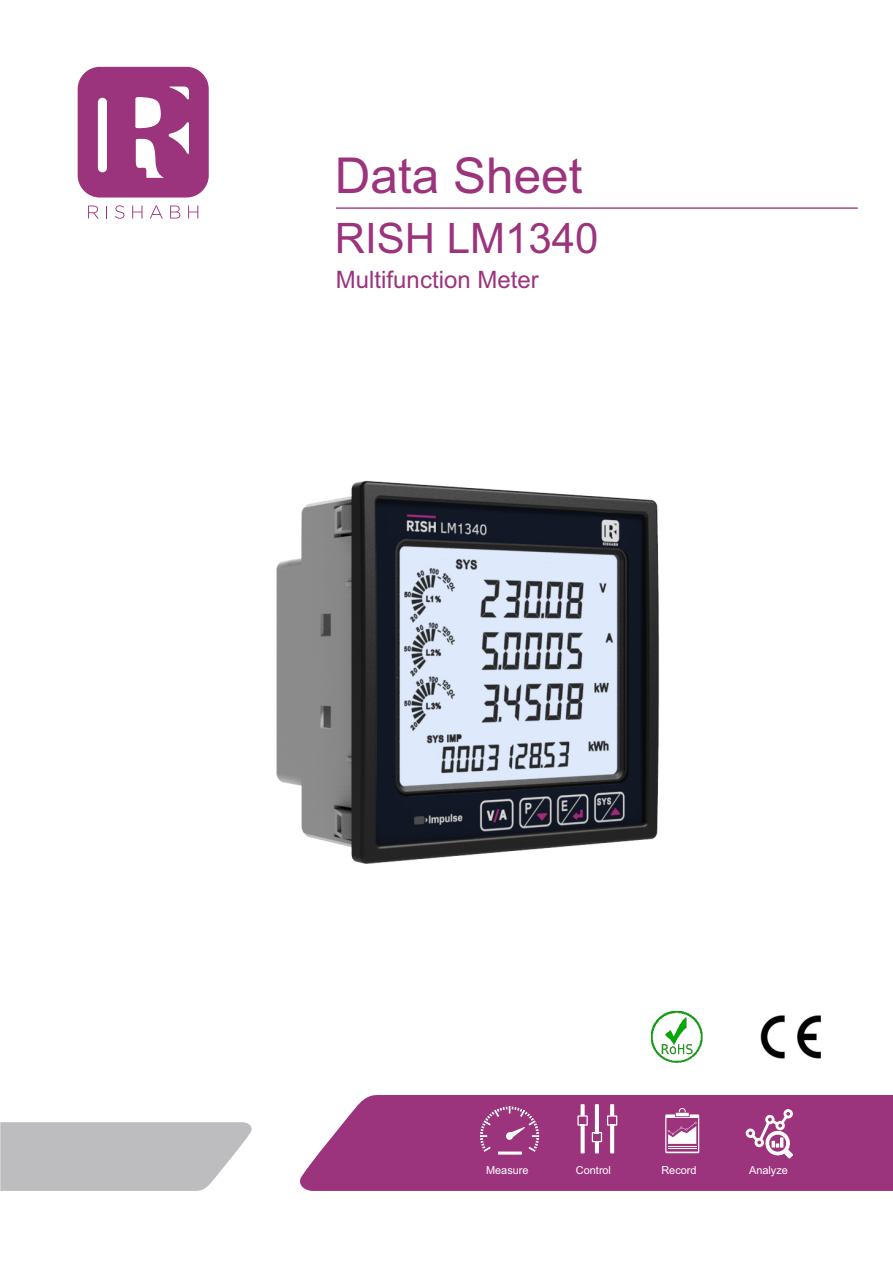
<style>
.page{position:relative;width:893px;height:1263px;background:#fff}
.page>*{position:absolute;margin:0;border:0;box-sizing:border-box;transform-origin:0 0}
.t1{font:49.5px "Arial";color:#9c337d}
.t2{font:42px "Arial";color:#9c337d}
.t3{font:24px "Arial";color:#9c337d}
.t4{font:10.95px "Arial";color:#fff}
</style>
<div class="page">
<svg style="left:78px;top:67px;width:131px;height:130px"></svg>
<svg style="left:88px;top:206px;width:11px;height:12px"></svg>
<svg style="left:106px;top:206px;width:1px;height:12px"></svg>
<svg style="left:115px;top:205px;width:9px;height:14px"></svg>
<svg style="left:132px;top:206px;width:10px;height:12px"></svg>
<svg style="left:150px;top:205px;width:13px;height:13px"></svg>
<svg style="left:170px;top:206px;width:10px;height:12px"></svg>
<svg style="left:188px;top:206px;width:10px;height:12px"></svg>
<svg style="left:300px;top:1095px;width:593px;height:96px;background:#a13e84"></svg>
<svg style="left:0;top:1122px;width:252px;height:69px;background:#c2c2c4"></svg>
<svg style="left:665px;top:1108px;width:34px;height:45px"></svg>
<svg style="left:746px;top:1109px;width:47px;height:49px"></svg>
<svg style="left:577px;top:1104px;width:40px;height:49px"></svg>
<hr style="left:498px;top:1151px;width:24px;height:3px;background:#fff">
<svg style="left:480px;top:1106px;width:59px;height:46px;background:#a84d8d"></svg>
<hr style="left:336px;top:207px;width:522px;height:2px;background:#9c337d">
<img style="left:276px;top:480px;width:384px;height:384px">
<img style="left:651px;top:1011px;width:51px;height:51px">
<img style="left:760px;top:1015px;width:61px;height:44px">
<h1 class="t1" style="left:335px;top:157px;width:249px">Data Sheet</h1>
<h2 class="t2" style="left:335px;top:223px;width:265px">RISH LM1340</h2>
<h3 class="t3" style="left:336px;top:270px;width:204px">Multifunction Meter</h3>
<p class="t4" style="left:486px;top:1166px;width:44px">Measure</p>
<p class="t4" style="left:576px;top:1166px;width:37px">Control</p>
<p class="t4" style="left:661px;top:1165px;width:36px">Record</p>
<p class="t4" style="left:749px;top:1166px;width:40px">Analyze</p>
</div>
